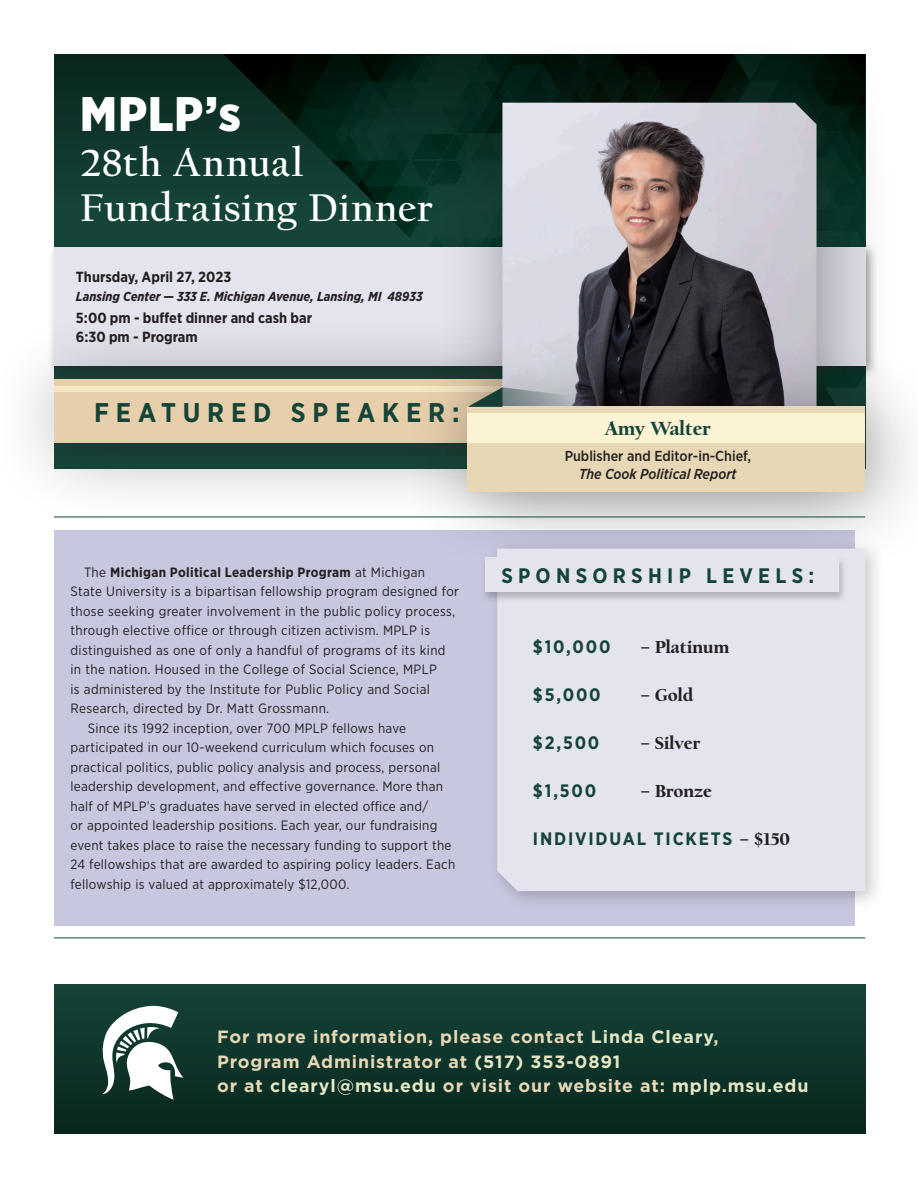
<style>
.page{position:relative;width:918px;height:1188px;background:#fff}
.page>*{position:absolute;margin:0;border:0;box-sizing:border-box;transform-origin:0 0}
.t1{font:900 48.45px "Gotham Narrow";color:#fff}
.t2{font:700 40.2px "Californian FB";letter-spacing:.025em;color:#fff}
.t3{font:700 27px "Gotham Narrow";letter-spacing:.25em;color:#154439}
.t4{font:700 21px "Gotham Narrow";letter-spacing:.25em;color:#154439}
.t5{font:900 19.8px "Californian FB";color:#154439}
.t6{font:700 18px "Gotham Narrow";letter-spacing:.1em;color:#154439}
.t7{font:900 18px "Californian FB";color:#231f20}
.t8{font:700 17.7px/24.9px "Gotham";letter-spacing:.05em;color:#e7d7b4}
.t9{font:700 14.7px "Gotham Narrow";color:#231f20}
.t10{font:500 14.4px "Gotham Narrow";color:#231f20}
.t11{font:italic 500 14.4px "Gotham Narrow";color:#231f20}
.t12{font:13.5px/19.5px "Gotham Narrow";letter-spacing:.02em;color:#231f20}
.t13{font:italic 700 13.05px "Gotham Narrow";color:#231f20}
.s1{font-weight:700}
.s2{font-family:"Californian FB";font-weight:900;color:#231f20}
.s3{color:#e4e8c5}
</style>
<div class="page">
<div style="left:54px;top:54px;width:811px;height:148px;background:linear-gradient(to bottom,#09261e,#144338)"></div>
<img style="left:223px;top:54px;width:214px;height:187px">
<div style="left:54px;top:530px;width:800px;height:396px;background:#c7c7e0"></div>
<div style="left:48px;top:241px;width:831px;height:139px;background:#231f20;opacity:.45"></div>
<div style="left:54px;top:247px;width:811px;height:119px;background:#e4e4ee"></div>
<div style="left:0;top:314px;width:602px;height:209px;background:#231f20;opacity:.45"></div>
<div style="left:54px;top:380px;width:469px;height:63px;background:#e7cfab"></div>
<div style="left:54px;top:386px;width:474px;height:5px;background:#f5e7c5"></div>
<div style="left:437px;top:37px;width:460px;height:497px;background:#231f20;opacity:.45"></div>
<img style="left:502px;top:103px;width:315px;height:238px">
<div style="left:54px;top:456px;width:811px;height:13px;background:#154439"></div>
<div style="left:54px;top:985px;width:811px;height:149px;background:linear-gradient(to bottom,#144338,#09261e)"></div>
<svg style="left:102px;top:1006px;width:81px;height:94px"></svg>
<div style="left:403px;top:341px;width:515px;height:231px;background:#231f20;opacity:.45"></div>
<div style="left:468px;top:407px;width:397px;height:85px;background:#e7d7b4"></div>
<div style="left:468px;top:414px;width:397px;height:29px;background:#fbf3d3"></div>
<svg style="left:468px;top:387px;width:249px;height:27px"></svg>
<div style="left:487px;top:538px;width:398px;height:373px;background:#231f20;opacity:.25"></div>
<div style="left:497px;top:549px;width:368px;height:342px;background:#e4e4ee"></div>
<div style="left:481px;top:556px;width:366px;height:47px;background:#231f20;opacity:.25"></div>
<div style="left:485px;top:557px;width:354px;height:35px;background:#e4e4ee"></div>
<hr style="left:54px;top:517px;width:811px;height:1px;background:#154439">
<hr style="left:54px;top:938px;width:811px;height:1px;background:#154439">
<p class="t1" style="left:80px;top:82px;width:162px">MPLP’s</p>
<p class="t2" style="left:80px;top:139px;width:224px">28th Annual</p>
<p class="t2" style="left:80px;top:184px;width:354px">Fundraising Dinner</p>
<p class="t9" style="left:76px;top:267px;width:157px">Thursday, April 27, 2023</p>
<p class="t13" style="left:76px;top:288px;width:348px">Lansing Center — 333 E. Michigan Avenue, Lansing, MI 48933</p>
<p class="t9" style="left:76px;top:308px;width:238px">5:00 pm - buffet dinner and cash bar</p>
<p class="t9" style="left:76px;top:327px;width:123px">6:30 pm - Program</p>
<p class="t3" style="left:94px;top:396px;width:367px">FEATURED SPEAKER:</p>
<p class="t12" style="left:71px;top:562px;width:390px;text-indent:13px">The <span class="s1">Michigan Political Leadership Program</span> at Michigan State University is a bipartisan fellowship program designed for those seeking greater involvement in the public policy process, through elective office or through citizen activism. MPLP is distinguished as one of only a handful of programs of its kind in the nation. Housed in the College of Social Science, MPLP<br>is administered by the Institute for Public Policy and Social Research, directed by Dr. Matt Grossmann.</p>
<p class="t12" style="left:71px;top:718px;width:386px;text-indent:17px">Since its 1992 inception, over 700 MPLP fellows have participated in our 10-weekend curriculum which focuses on practical politics, public policy analysis and process, personal leadership development, and effective governance. More than half of MPLP’s graduates have served in elected office and/<br>or appointed leadership positions. Each year, our fundraising event takes place to raise the necessary funding to support the 24 fellowships that are awarded to aspiring policy leaders. Each fellowship is valued at approximately $12,000.</p>
<p class="t5" style="left:605px;top:417px;width:107px">Amy Walter</p>
<p class="t10" style="left:565px;top:447px;width:188px">Publisher and Editor-in-Chief,</p>
<p class="t11" style="left:579px;top:465px;width:159px">The Cook Political Report</p>
<p class="t4" style="left:501px;top:562px;width:315px">SPONSORSHIP LEVELS:</p>
<p class="t6" style="left:533px;top:636px;width:79px">$10,000</p>
<p class="t7" style="left:641px;top:637px;width:90px">– Platinum</p>
<p class="t6" style="left:533px;top:684px;width:69px">$5,000</p>
<p class="t7" style="left:641px;top:685px;width:54px">– Gold</p>
<p class="t6" style="left:533px;top:732px;width:68px">$2,500</p>
<p class="t7" style="left:641px;top:733px;width:61px">– Silver</p>
<p class="t6" style="left:533px;top:780px;width:65px">$1,500</p>
<p class="t7" style="left:641px;top:781px;width:73px">– Bronze</p>
<p class="t6" style="left:533px;top:828px;width:259px">INDIVIDUAL TICKETS <span class="s2">– $150</span></p>
<p class="t8" style="left:217px;top:1024px;width:593px">For more information, please contact <span class="s3">Linda Cleary</span>,<br>Program Administrator at <span class="s3">(517) 353-0891<br></span>or at <span class="s3">clearyl@msu.edu</span> or visit our website at: <span class="s3">mplp.msu.edu</span></p>
</div>
